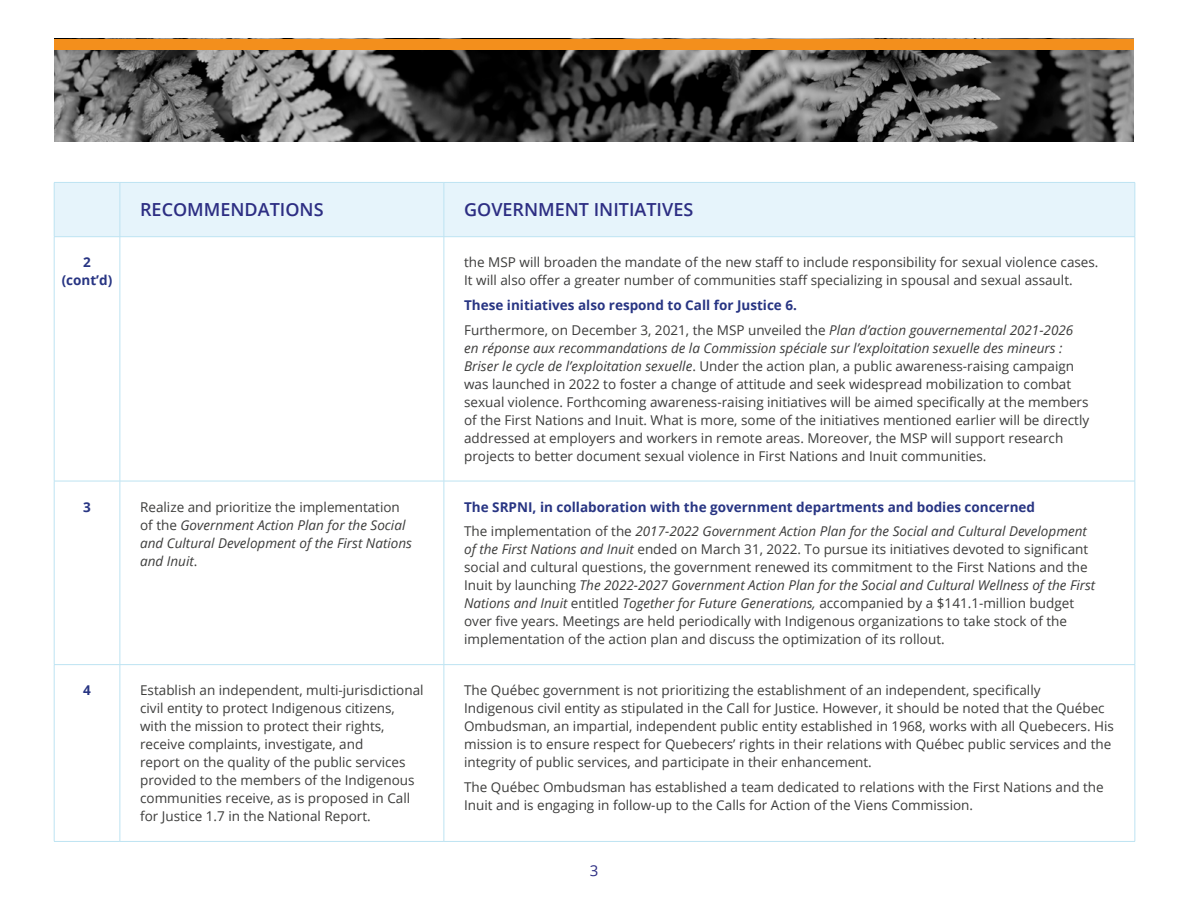
<style>
.page{position:relative;width:1188px;height:918px;background:#fff}
.page>*{position:absolute;margin:0;border:0;box-sizing:border-box;transform-origin:0 0}
.TH{font:600 18px "Open Sans";color:#2d2e83}
.t1{font:15px "Open Sans";color:#2d2e83}
.t2{font:13.5px/18px "Open Sans";color:#3c3c3b}
.t3{font:italic 13.5px/18px "Open Sans";color:#3c3c3b}
.Sous-titre_bold_bleu{font:700 13.5px "Open Sans";color:#283583}
.Chiffres{font:700 13.5px/18px "Open Sans";color:#283583;text-align:center}
.s1{font-style:italic}
.s2{font-style:normal}
</style>
<div class="page">
<img style="left:54px;top:50px;width:1080px;height:91px">
<div style="left:54px;top:39px;width:1080px;height:11px;background:#f38f1c"></div>
<div style="left:55px;top:183px;width:1080px;height:53px;background:#e6f4fb"></div>
<hr style="left:54px;top:182px;width:66px;height:1px;background:#bde3f2">
<hr style="left:54px;top:183px;width:1px;height:54px;background:#bde3f2">
<hr style="left:120px;top:182px;width:324px;height:1px;background:#bde3f2">
<hr style="left:120px;top:183px;width:1px;height:54px;background:#bde3f2">
<hr style="left:444px;top:182px;width:691px;height:1px;background:#bde3f2">
<hr style="left:444px;top:183px;width:1px;height:54px;background:#bde3f2">
<hr style="left:1135px;top:183px;width:1px;height:54px;background:#bde3f2">
<hr style="left:54px;top:236px;width:66px;height:1px;background:#bde3f2">
<hr style="left:54px;top:237px;width:1px;height:244px;background:#bde3f2">
<hr style="left:120px;top:236px;width:324px;height:1px;background:#bde3f2">
<hr style="left:120px;top:237px;width:1px;height:244px;background:#bde3f2">
<hr style="left:444px;top:236px;width:691px;height:1px;background:#bde3f2">
<hr style="left:444px;top:237px;width:1px;height:244px;background:#bde3f2">
<hr style="left:1135px;top:237px;width:1px;height:244px;background:#bde3f2">
<hr style="left:54px;top:481px;width:66px;height:1px;background:#bde3f2">
<hr style="left:54px;top:481px;width:1px;height:183px;background:#bde3f2">
<hr style="left:120px;top:481px;width:324px;height:1px;background:#bde3f2">
<hr style="left:120px;top:481px;width:1px;height:183px;background:#bde3f2">
<hr style="left:444px;top:481px;width:691px;height:1px;background:#bde3f2">
<hr style="left:444px;top:481px;width:1px;height:183px;background:#bde3f2">
<hr style="left:1135px;top:481px;width:1px;height:183px;background:#bde3f2">
<hr style="left:54px;top:664px;width:66px;height:1px;background:#bde3f2">
<hr style="left:54px;top:665px;width:1px;height:176px;background:#bde3f2">
<hr style="left:120px;top:664px;width:324px;height:1px;background:#bde3f2">
<hr style="left:120px;top:665px;width:1px;height:176px;background:#bde3f2">
<hr style="left:444px;top:664px;width:691px;height:1px;background:#bde3f2">
<hr style="left:444px;top:665px;width:1px;height:176px;background:#bde3f2">
<hr style="left:1135px;top:665px;width:1px;height:176px;background:#bde3f2">
<hr style="left:54px;top:841px;width:66px;height:1px;background:#bde3f2">
<hr style="left:120px;top:841px;width:324px;height:1px;background:#bde3f2">
<hr style="left:444px;top:841px;width:691px;height:1px;background:#bde3f2">
<p class="TH" style="left:140px;top:198px;width:185px">RECOMMENDATIONS</p>
<p class="TH" style="left:464px;top:198px;width:231px">GOVERNMENT INITIATIVES</p>
<p class="Chiffres" style="left:62px;top:253px;width:52px">2 (cont’d)</p>
<p class="t2" style="left:464px;top:253px;width:636px">the MSP will broaden the mandate of the new staff to include responsibility for sexual violence cases.<br>It will also offer a greater number of communities staff specializing in spousal and sexual assault.</p>
<p class="Sous-titre_bold_bleu" style="left:464px;top:296px;width:334px">These initiatives also respond to Call for Justice 6.</p>
<p class="t2" style="left:464px;top:321px;width:627px">Furthermore, on December 3, 2021, the MSP unveiled the <span class="s1">Plan d’action gouvernemental 2021‑2026 en réponse aux recommandations de la Commission spéciale sur l’exploitation sexuelle des mineurs :<br>Briser le cycle de l’exploitation sexuelle</span>. Under the action plan, a public awareness-raising campaign was launched in 2022 to foster a change of attitude and seek widespread mobilization to combat sexual violence. Forthcoming awareness-raising initiatives will be aimed specifically at the members of the First Nations and Inuit. What is more, some of the initiatives mentioned earlier will be directly addressed at employers and workers in remote areas. Moreover, the MSP will support research projects to better document sexual violence in First Nations and Inuit communities.</p>
<p class="Chiffres" style="left:83px;top:497px;width:9px">3</p>
<p class="t3" style="left:140px;top:497px;width:273px"><span class="s2">Realize and prioritize the implementation of the</span> Government Action Plan for the Social and Cultural Development of the First Nations and Inuit<span class="s2">.</span></p>
<p class="Sous-titre_bold_bleu" style="left:464px;top:497px;width:573px">The SRPNI, in collaboration with the government departments and bodies concerned</p>
<p class="t2" style="left:464px;top:522px;width:633px">The implementation of the <span class="s1">2017‑2022 Government Action Plan for the Social and Cultural Development of the First Nations and Inuit</span> ended on March 31, 2022. To pursue its initiatives devoted to significant social and cultural questions, the government renewed its commitment to the First Nations and the Inuit by launching <span class="s1">The 2022‑2027 Government Action Plan for the Social and Cultural Wellness of the First Nations and Inuit</span> entitled <span class="s1">Together for Future Generations,</span> accompanied by a $141.1-million budget over five years. Meetings are held periodically with Indigenous organizations to take stock of the implementation of the action plan and discuss the optimization of its rollout.</p>
<p class="Chiffres" style="left:83px;top:681px;width:9px">4</p>
<p class="t2" style="left:140px;top:681px;width:285px">Establish an independent, multi-jurisdictional civil entity to protect Indigenous citizens, with the mission to protect their rights, receive complaints, investigate, and<br>report on the quality of the public services provided to the members of the Indigenous communities receive, as is proposed in Call for Justice 1.7 in the National Report.</p>
<p class="t2" style="left:464px;top:681px;width:651px">The Québec government is not prioritizing the establishment of an independent, specifically<br>Indigenous civil entity as stipulated in the Call for Justice. However, it should be noted that the Québec Ombudsman, an impartial, independent public entity established in 1968, works with all Quebecers. His mission is to ensure respect for Quebecers’ rights in their relations with Québec public services and the integrity of public services, and participate in their enhancement.</p>
<p class="t2" style="left:464px;top:778px;width:641px">The Québec Ombudsman has established a team dedicated to relations with the First Nations and the<br>Inuit and is engaging in follow-up to the Calls for Action of the Viens Commission.</p>
<p class="t1" style="left:590px;top:860px;width:10px">3</p>
</div>
